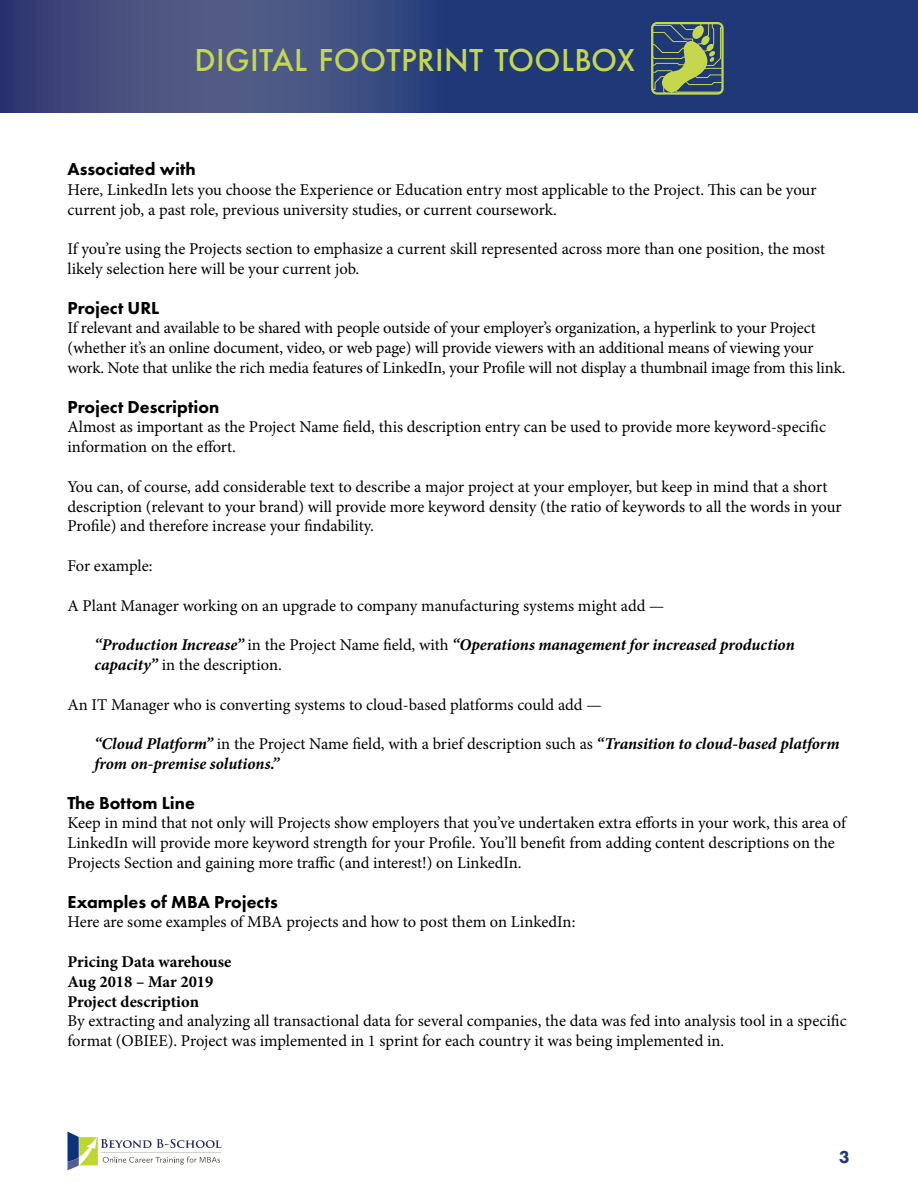
<style>
.page{position:relative;width:918px;height:1188px;background:#fff}
.page>*{position:absolute;margin:0;border:0;box-sizing:border-box;transform-origin:0 0}
.t1{font:500 33px "Futura PT";letter-spacing:.01em;color:#c5d74d}
.t2{font:800 18px "Futura PT";color:#000}
.t3{font:800 18px "Futura PT";color:#1e3878}
.t4{font:16.5px/19.8px "Minion Pro";letter-spacing:-.005em;color:#000}
.t5{font:italic 700 16.5px/19.8px "Minion Pro";color:#000}
.t6{font:700 16.5px/19.8px "Minion Pro";color:#000}
.s1{font-weight:400;font-style:normal}
</style>
<div class="page">
<svg style="left:0;top:0;width:918px;height:112px;background:#30437b"></svg>
<svg style="left:67px;top:1132px;width:154px;height:38px"></svg>
<svg style="left:654px;top:25px;width:67px;height:67px;background:#5f7666"></svg>
<div style="left:651px;top:22px;width:73px;height:73px;border:2px solid #c5d74d;border-radius:5px"></div>
<h1 class="t1" style="left:195px;top:40px;width:442px">DIGITAL FOOTPRINT TOOLBOX</h1>
<p class="t2" style="left:68px;top:158px;width:130px">Associated with</p>
<p class="t4" style="left:68px;top:180px;width:750px">Here, LinkedIn lets you choose the Experience or Education entry most applicable to the Project. This can be your current job, a past role, previous university studies, or current coursework.</p>
<p class="t4" style="left:68px;top:239px;width:759px">If you’re using the Projects section to emphasize a current skill represented across more than one position, the most likely selection here will be your current job.</p>
<p class="t2" style="left:68px;top:296px;width:93px">Project URL</p>
<p class="t4" style="left:68px;top:318px;width:780px">If relevant and available to be shared with people outside of your employer’s organization, a hyperlink to your Project (whether it’s an online document, video, or web page) will provide viewers with an additional means of viewing your work. Note that unlike the rich media features of LinkedIn, your Profile will not display a thumbnail image from this link.</p>
<p class="t2" style="left:68px;top:395px;width:153px">Project Description</p>
<p class="t4" style="left:68px;top:417px;width:760px">Almost as important as the Project Name field, this description entry can be used to provide more keyword-specific information on the effort.</p>
<p class="t4" style="left:68px;top:477px;width:776px">You can, of course, add considerable text to describe a major project at your employer, but keep in mind that a short description (relevant to your brand) will provide more keyword density (the ratio of keywords to all the words in your<br>Profile) and therefore increase your findability.</p>
<p class="t4" style="left:68px;top:556px;width:87px">For example:</p>
<p class="t4" style="left:68px;top:596px;width:599px">A Plant Manager working on an upgrade to company manufacturing systems might add —</p>
<p class="t5" style="left:94px;top:635px;width:702px">“Production Increase” <span class="s1">in the Project Name field, with</span> “Operations management for increased production capacity” <span class="s1">in the description.</span></p>
<p class="t4" style="left:68px;top:695px;width:536px">An IT Manager who is converting systems to cloud-based platforms could add —</p>
<p class="t5" style="left:94px;top:734px;width:747px">“Cloud Platform” <span class="s1">in the Project Name field, with a brief description such as</span> “Transition to cloud-based platform from on-premise solutions.”</p>
<p class="t2" style="left:68px;top:791px;width:129px">The Bottom Line</p>
<p class="t4" style="left:68px;top:813px;width:780px">Keep in mind that not only will Projects show employers that you’ve undertaken extra efforts in your work, this area of<br>LinkedIn will provide more keyword strength for your Profile. You’ll benefit from adding content descriptions on the<br>Projects Section and gaining more traffic (and interest!) on LinkedIn.</p>
<p class="t2" style="left:68px;top:890px;width:212px">Examples of MBA Projects</p>
<p class="t4" style="left:68px;top:912px;width:509px">Here are some examples of MBA projects and how to post them on LinkedIn:</p>
<p class="t6" style="left:68px;top:952px;width:165px">Pricing Data warehouse<br>Aug 2018 – Mar 2019<br>Project description</p>
<p class="t4" style="left:68px;top:1011px;width:781px">By extracting and analyzing all transactional data for several companies, the data was fed into analysis tool in a specific format (OBIEE). Project was implemented in 1 sprint for each country it was being implemented in.</p>
<p class="t3" style="left:839px;top:1146px;width:12px">3</p>
</div>
